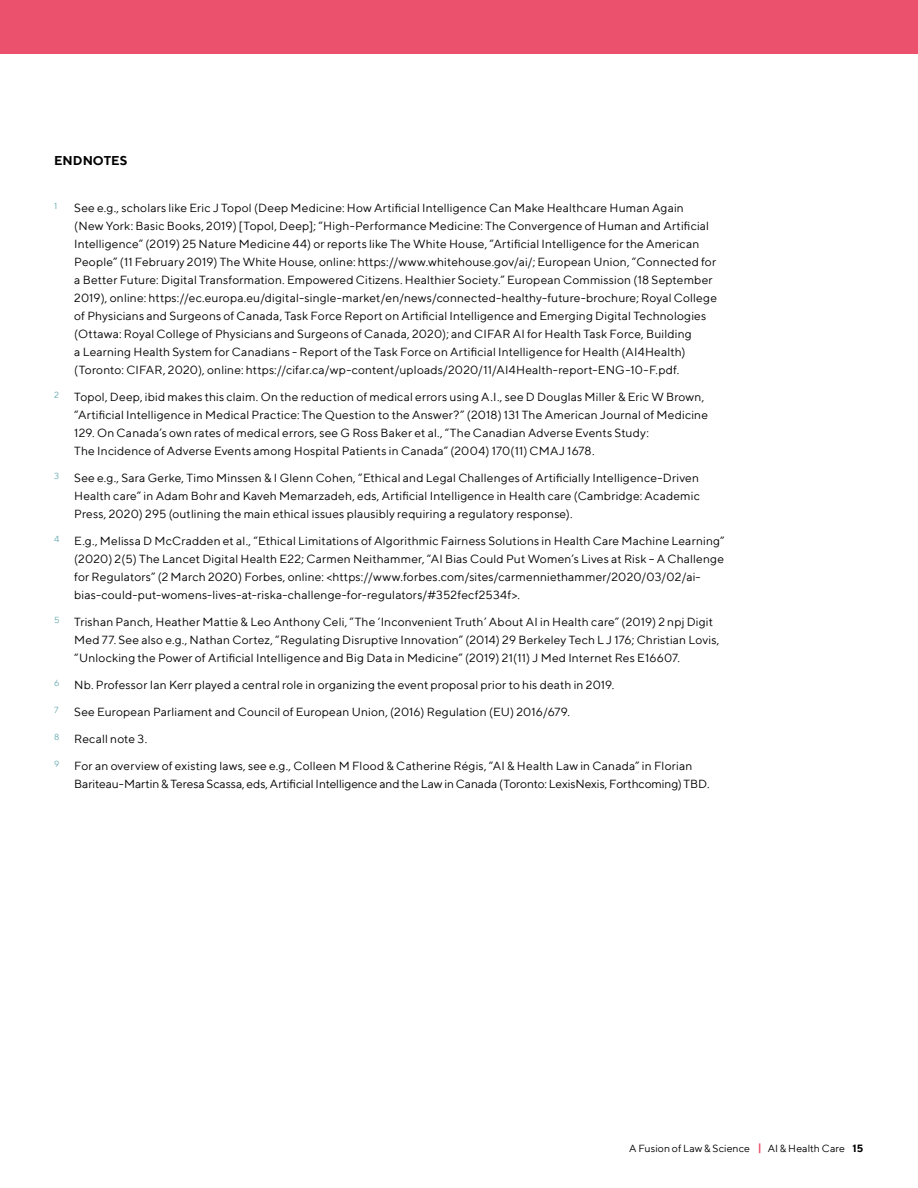
<style>
.page{position:relative;width:918px;height:1188px;background:#fff}
.page>*{position:absolute;margin:0;border:0;box-sizing:border-box;transform-origin:0 0}
.h1_-_endnotes{font:700 12.75px "TT Norms";letter-spacing:.005em;color:#000}
.p_footnote_text{font:12px/18px "TT Norms";letter-spacing:.01em;color:#000}
.t1{font:10.5px "TT Norms";letter-spacing:.005em;color:#000}
.p_footnote_text-2{font:9px "TT Norms";color:#69aab1}
.s1{font-weight:700;color:#eb516c}
.s2{font-weight:700}
</style>
<div class="page">
<div style="left:0;top:0;width:918px;height:54px;background:#eb516c"></div>
<p class="h1_-_endnotes" style="left:54px;top:153px;width:75px">ENDNOTES</p>
<p class="p_footnote_text-2" style="left:54px;top:200px;width:5px">1</p>
<p class="p_footnote_text" style="left:74px;top:198px;width:644px">See e.g., scholars like Eric J Topol (Deep Medicine: How Artificial Intelligence Can Make Healthcare Human Again<br>(New York: Basic Books, 2019) [Topol, Deep]; “High-Performance Medicine: The Convergence of Human and Artificial Intelligence” (2019) 25 Nature Medicine 44) or reports like The White House, “Artificial Intelligence for the American People” (11 February 2019) The White House, online: https://www.whitehouse.gov/ai/; European Union, “Connected for a Better Future: Digital Transformation. Empowered Citizens. Healthier Society.” European Commission (18 September 2019), online: https://ec.europa.eu/digital-single-market/en/news/connected-healthy-future-brochure; Royal College of Physicians and Surgeons of Canada, Task Force Report on Artificial Intelligence and Emerging Digital Technologies (Ottawa: Royal College of Physicians and Surgeons of Canada, 2020); and CIFAR AI for Health Task Force, Building<br>a Learning Health System for Canadians - Report of the Task Force on Artificial Intelligence for Health (AI4Health) (Toronto: CIFAR, 2020), online: https://cifar.ca/wp-content/uploads/2020/11/AI4Health-report-ENG-10-F.pdf.</p>
<p class="p_footnote_text-2" style="left:54px;top:389px;width:6px">2</p>
<p class="p_footnote_text" style="left:74px;top:387px;width:635px">Topol, Deep, ibid makes this claim. On the reduction of medical errors using A.I., see D Douglas Miller &amp; Eric W Brown, “Artificial Intelligence in Medical Practice: The Question to the Answer?” (2018) 131 The American Journal of Medicine 129. On Canada’s own rates of medical errors, see G Ross Baker et al., “The Canadian Adverse Events Study:<br>The Incidence of Adverse Events among Hospital Patients in Canada” (2004) 170(11) CMAJ 1678.</p>
<p class="p_footnote_text-2" style="left:54px;top:470px;width:7px">3</p>
<p class="p_footnote_text" style="left:74px;top:468px;width:627px;text-align:justify">See e.g., Sara Gerke, Timo Minssen &amp; I Glenn Cohen, “Ethical and Legal Challenges of Artificially Intelligence-Driven Health care” in Adam Bohr and Kaveh Memarzadeh, eds, Artificial Intelligence in Health care (Cambridge: Academic Press, 2020) 295 (outlining the main ethical issues plausibly requiring a regulatory response).</p>
<p class="p_footnote_text" style="left:74px;top:531px;width:652px;text-indent:-20px"><sup>4</sup> E.g., Melissa D McCradden et al., “Ethical Limitations of Algorithmic Fairness Solutions in Health Care Machine Learning” (2020) 2(5) The Lancet Digital Health E22; Carmen Neithammer, “AI Bias Could Put Women’s Lives at Risk – A Challenge for Regulators” (2 March 2020) Forbes, online: &lt;https://www.forbes.com/sites/carmenniethammer/2020/03/02/ai&shy;bias-could-put-womens-lives-at-riska-challenge-for-regulators/#352fecf2534f&gt;.</p>
<p class="p_footnote_text" style="left:74px;top:612px;width:647px;text-indent:-20px"><sup>5</sup> Trishan Panch, Heather Mattie &amp; Leo Anthony Celi, “The ‘Inconvenient Truth’ About AI in Health care” (2019) 2 npj Digit<br>Med 77. See also e.g., Nathan Cortez, “Regulating Disruptive Innovation” (2014) 29 Berkeley Tech L J 176; Christian Lovis, “Unlocking the Power of Artificial Intelligence and Big Data in Medicine” (2019) 21(11) J Med Internet Res E16607.</p>
<p class="p_footnote_text" style="left:54px;top:675px;width:562px"><sup>6</sup> Nb. Professor Ian Kerr played a central role in organizing the event proposal prior to his death in 2019.</p>
<p class="p_footnote_text-2" style="left:54px;top:704px;width:6px">7</p>
<p class="p_footnote_text" style="left:74px;top:702px;width:497px">See European Parliament and Council of European Union, (2016) Regulation (EU) 2016/679.</p>
<p class="p_footnote_text" style="left:54px;top:729px;width:95px"><sup>8</sup> Recall note 3.</p>
<p class="p_footnote_text" style="left:74px;top:756px;width:637px;text-indent:-20px"><sup>9</sup> For an overview of existing laws, see e.g., Colleen M Flood &amp; Catherine Régis, “AI &amp; Health Law in Canada” in Florian<br>Bariteau-Martin &amp; Teresa Scassa, eds, Artificial Intelligence and the Law in Canada (Toronto: LexisNexis, Forthcoming) TBD.</p>
<p class="t1" style="left:629px;top:1142px;width:236px">A Fusion of Law &amp; Science <span class="s1">|</span> AI &amp; Health Care <span class="s2">15</span></p>
</div>
